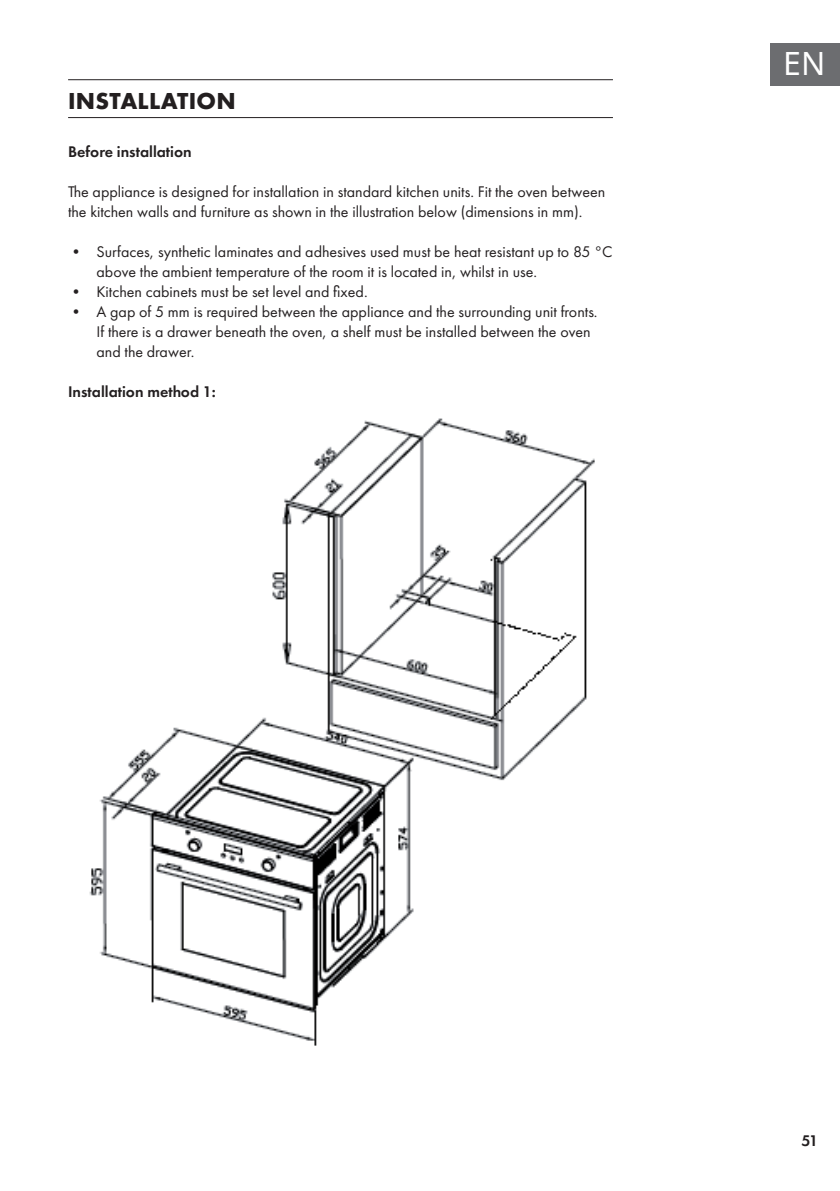
<style>
.page{position:relative;width:840px;height:1191px;background:#fff}
.page>*{position:absolute;margin:0;border:0;box-sizing:border-box;transform-origin:0 0}
.t1{font:32px "Noto Sans";color:#fff}
.t2{font:700 24px "Futura PTW08";letter-spacing:.01em;color:#231f20}
.t3{font:16px/20px "Futura PTW08";color:#231f20}
.t4{font:600 16px "Futura PTW08";color:#231f20}
</style>
<div class="page">
<div style="left:770px;top:43px;width:69px;height:42px;background:#6c6d70"></div>
<hr style="left:68px;top:79px;width:544px;height:1px;background:#231f20">
<hr style="left:68px;top:117px;width:544px;height:1px;background:#231f20">
<img style="left:89px;top:418px;width:506px;height:628px">
<h2 class="t2" style="left:68px;top:85px;width:169px">INSTALLATION</h2>
<p class="t4" style="left:68px;top:142px;width:125px">Before installation</p>
<p class="t3" style="left:68px;top:181px;width:538px">The appliance is designed for installation in standard kitchen units. Fit the oven between the kitchen walls and furniture as shown in the illustration below (dimensions in mm).</p>
<p class="t3" style="left:96px;top:241px;width:517px;text-indent:-28px">• Surfaces, synthetic laminates and adhesives used must be heat resistant up to 85 °C above the ambient temperature of the room it is located in, whilst in use.</p>
<p class="t3" style="left:68px;top:281px;width:301px">• Kitchen cabinets must be set level and fixed.</p>
<p class="t3" style="left:96px;top:301px;width:502px;text-indent:-28px">• A gap of 5 mm is required between the appliance and the surrounding unit fronts.<br>If there is a drawer beneath the oven, a shelf must be installed between the oven and the drawer.</p>
<p class="t4" style="left:68px;top:382px;width:149px">Installation method 1:</p>
<h1 class="t1" style="left:782px;top:42px;width:44px">EN</h1>
<p class="t4" style="left:801px;top:1130px;width:18px">51</p>
</div>
